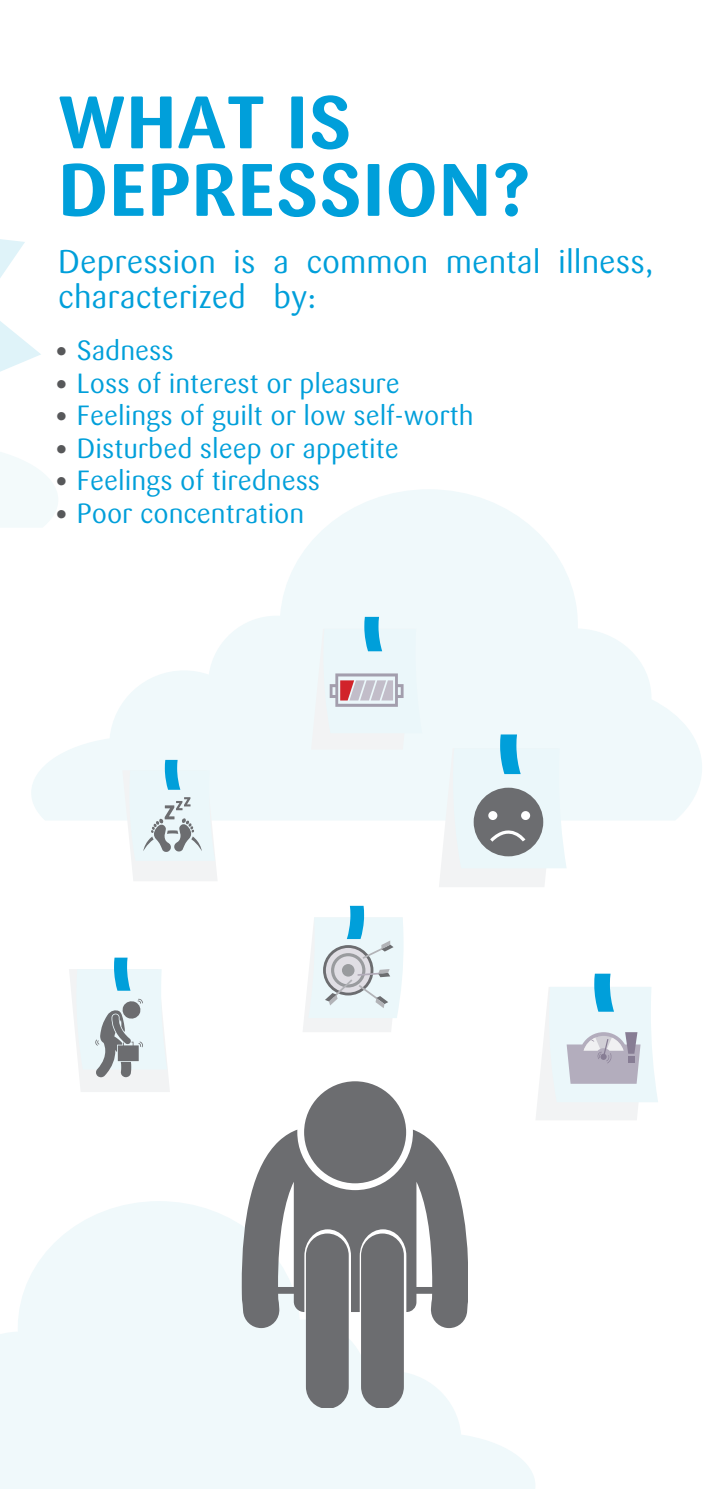
<style>
.page{position:relative;width:709px;height:1489px;background:#fff}
.page>*{position:absolute;margin:0;border:0;box-sizing:border-box;transform-origin:0 0}
.t1{font:700 73.25px/67.5px "Sari";letter-spacing:.015em;color:#009fda}
.t2{font:32.5px/35px "Sari";color:#009fda}
.t3{font:27.5px "Sari";color:#009fda}
.s1{font-weight:700;color:#57585a}
</style>
<div class="page">
<svg style="left:31px;top:489px;width:671px;height:331px;fill:#f0f9fb"></svg>
<svg style="left:0;top:1201px;width:535px;height:287px;fill:#f0f9fb"></svg>
<svg style="left:303px;top:905px;width:101px;height:127px"></svg>
<svg style="left:536px;top:973px;width:122px;height:147px"></svg>
<svg style="left:439px;top:734px;width:127px;height:153px"></svg>
<svg style="left:122px;top:759px;width:96px;height:122px"></svg>
<div style="left:304px;top:1081px;width:102px;height:102px;background:#6c6d70;border-radius:50%"></div>
<svg style="left:242px;top:1129px;width:226px;height:198px;fill:#6c6d70"></svg>
<div style="left:306px;top:1233px;width:43px;height:174px;background:#6c6d70;border-radius:22px"></div>
<div style="left:361px;top:1233px;width:43px;height:174px;background:#6c6d70;border-radius:22px"></div>
<svg style="left:69px;top:957px;width:101px;height:134px"></svg>
<svg style="left:311px;top:617px;width:111px;height:132px"></svg>
<svg style="left:0;top:239px;width:58px;height:288px"></svg>
<p class="t1" style="left:58px;top:89px;width:474px">WHAT IS<br>DEPRESSION?</p>
<p class="t2" style="left:58px;top:244px;width:597px">Depression is a common mental illness, characterized by:</p>
<p class="t3" style="left:54px;top:334px;width:122px"><span class="s1">•</span> Sadness</p>
<p class="t3" style="left:54px;top:367px;width:348px"><span class="s1">•</span> Loss of interest or pleasure</p>
<p class="t3" style="left:54px;top:399px;width:421px"><span class="s1">•</span> Feelings of guilt or low self-worth</p>
<p class="t3" style="left:54px;top:432px;width:347px"><span class="s1">•</span> Disturbed sleep or appetite</p>
<p class="t3" style="left:54px;top:464px;width:268px"><span class="s1">•</span> Feelings of tiredness</p>
<p class="t3" style="left:54px;top:497px;width:252px"><span class="s1">•</span> Poor concentration</p>
</div>
